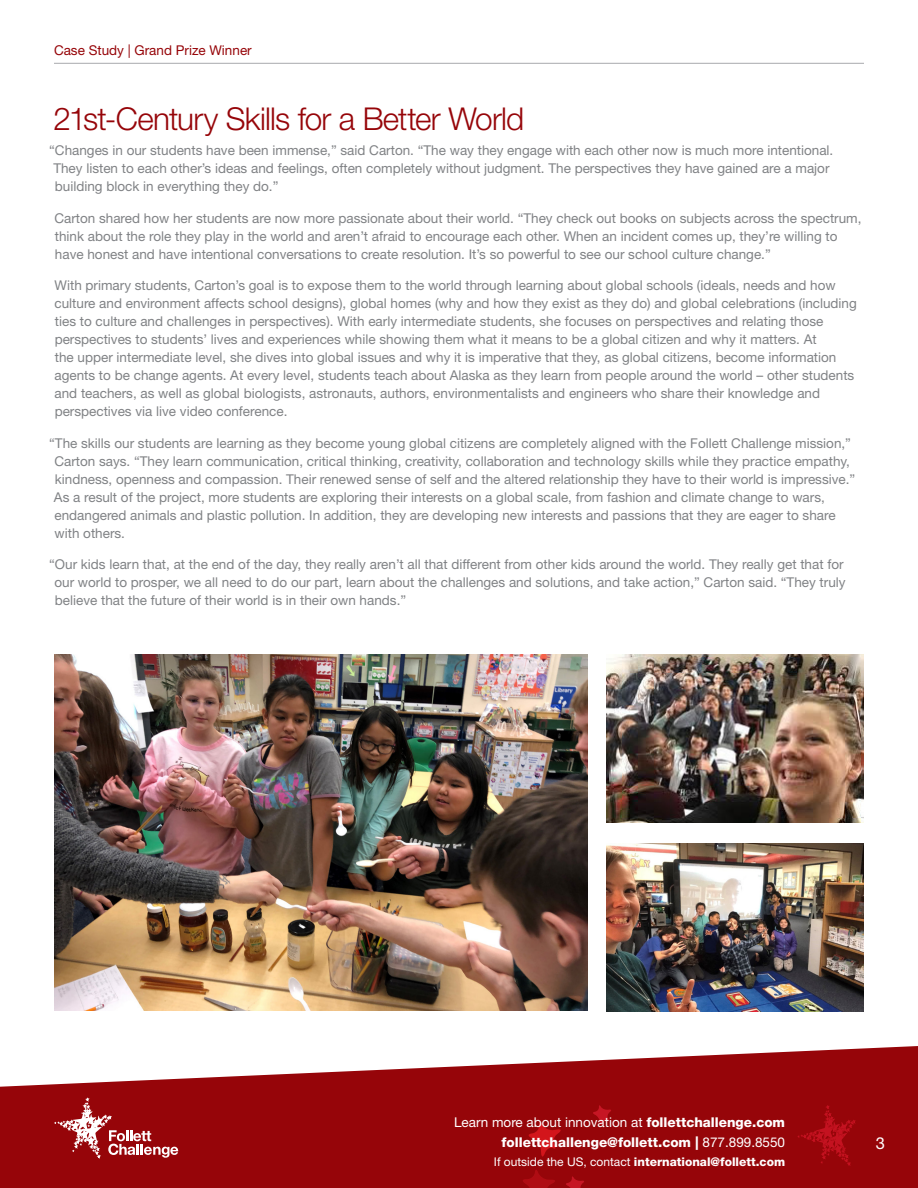
<style>
.page{position:relative;width:918px;height:1188px;background:#fff}
.page>*{position:absolute;margin:0;border:0;box-sizing:border-box;transform-origin:0 0}
.big_red_hed{font:300 31.5px "Helvetica Neue LT Std";letter-spacing:-.025em;color:#960509}
.t1{font:16.5px "Helvetica Neue LT Std";color:#fff}
.body_page_two{font:13.5px/18px "Helvetica Neue LT Std";color:#808285}
.t2{font:800 13.5px/19.5px "Helvetica Neue LT Std";color:#fff;text-align:right}
.t3{font:13.5px "Helvetica Neue LT Std";color:#960509}
.t4{font:800 12px "Helvetica Neue LT Std";color:#fff}
.s1{font-weight:400}
</style>
<div class="page">
<hr style="left:54px;top:63px;width:810px;height:1px;background:#a8a9ad">
<svg style="left:0;top:1046px;width:918px;height:142px;fill:#960509"></svg>
<svg style="left:797px;top:1105px;width:59px;height:61px;background:#9f070d"></svg>
<svg style="left:48px;top:1097px;width:132px;height:62px;background:#a83033"></svg>
<svg style="left:528px;top:1122px;width:34px;height:35px"></svg>
<svg style="left:565px;top:1176px;width:20px;height:12px"></svg>
<svg style="left:592px;top:1105px;width:20px;height:20px"></svg>
<svg style="left:522px;top:1169px;width:34px;height:19px"></svg>
<img style="left:55px;top:655px;width:533px;height:356px">
<img style="left:606px;top:655px;width:258px;height:167px">
<img style="left:606px;top:844px;width:258px;height:167px">
<p class="t3" style="left:54px;top:42px;width:199px">Case Study | Grand Prize Winner</p>
<p class="big_red_hed" style="left:54px;top:100px;width:472px">21st-Century Skills for a Better World</p>
<p class="body_page_two" style="left:53px;top:141px;width:782px;text-indent:-4px">“Changes in our students have been immense,” said Carton. “The way they engage with each other now is much more intentional.<br>They listen to each other’s ideas and feelings, often completely without judgment. The perspectives they have gained are a major building block in everything they do.”</p>
<p class="body_page_two" style="left:54px;top:209px;width:809px">Carton shared how her students are now more passionate about their world. “They check out books on subjects across the spectrum, think about the role they play in the world and aren’t afraid to encourage each other. When an incident comes up, they’re willing to have honest and have intentional conversations to create resolution. It’s so powerful to see our school culture change.”</p>
<p class="body_page_two" style="left:54px;top:276px;width:804px">With primary students, Carton’s goal is to expose them to the world through learning about global schools (ideals, needs and how culture and environment affects school designs), global homes (why and how they exist as they do) and global celebrations (including ties to culture and challenges in perspectives). With early intermediate students, she focuses on perspectives and relating those perspectives to students’ lives and experiences while showing them what it means to be a global citizen and why it matters. At<br>the upper intermediate level, she dives into global issues and why it is imperative that they, as global citizens, become information agents to be change agents. At every level, students teach about Alaska as they learn from people around the world – other students and teachers, as well as global biologists, astronauts, authors, environmentalists and engineers who share their knowledge and perspectives via live video conference.</p>
<p class="body_page_two" style="left:54px;top:434px;width:803px;text-indent:-5px">“The skills our students are learning as they become young global citizens are completely aligned with the Follett Challenge mission,” Carton says. “They learn communication, critical thinking, creativity, collaboration and technology skills while they practice empathy, kindness, openness and compassion. Their renewed sense of self and the altered relationship they have to their world is impressive.” As a result of the project, more students are exploring their interests on a global scale, from fashion and climate change to wars, endangered animals and plastic pollution. In addition, they are developing new interests and passions that they are eager to share with others.</p>
<p class="body_page_two" style="left:54px;top:555px;width:793px;text-indent:-5px">“Our kids learn that, at the end of the day, they really aren’t all that different from other kids around the world. They really get that for our world to prosper, we all need to do our part, learn about the challenges and solutions, and take action,” Carton said. “They truly believe that the future of their world is in their own hands.”</p>
<p class="t2" style="left:454px;top:1113px;width:333px"><span class="s1">Learn more about innovation at</span> follettchallenge.com follettchallenge@follett.com | <span class="s1">877.899.8550</span></p>
<p class="t4" style="left:494px;top:1155px;width:293px"><span class="s1">If outside the US, contact</span> international@follett.com</p>
<p class="t1" style="left:876px;top:1133px;width:11px">3</p>
</div>
